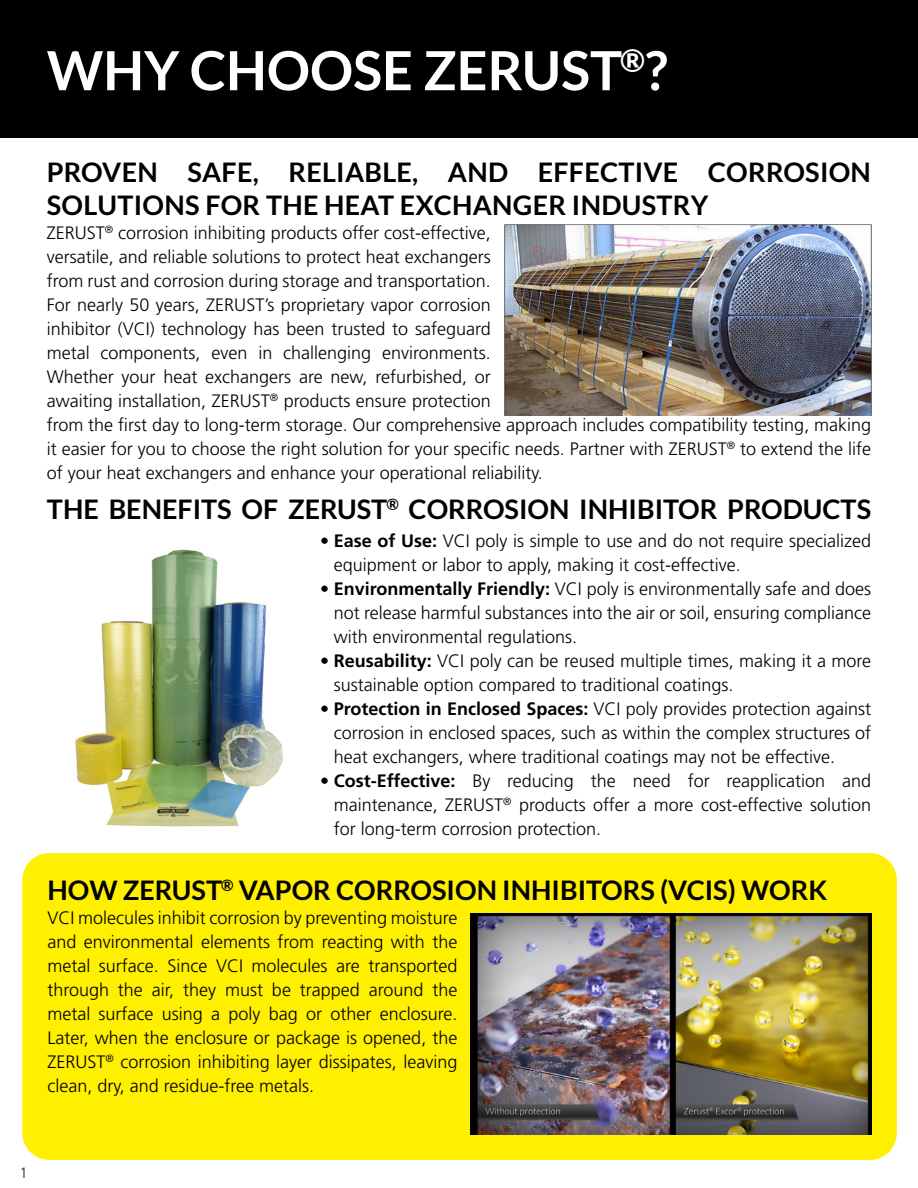
<style>
.page{position:relative;width:918px;height:1188px;background:#fff}
.page>*{position:absolute;margin:0;border:0;box-sizing:border-box;transform-origin:0 0}
._80_Header_C{font:700 54px "Lato";color:#fff}
.Text_Left_Justify{font:700 27px/32.4px "Lato";letter-spacing:.01em;color:#000}
._80_Header_C-2{font:700 27px "Lato";color:#000}
._80_Header_C-3{font:300 18px/24px "Frutiger LT Std";color:#000;text-align:justify}
.t1{font:300 15px "Frutiger LT Std";color:#292829}
.s1{font-weight:700}
</style>
<div class="page">
<div style="left:0;top:0;width:918px;height:137px;background:#000"></div>
<div style="left:22px;top:853px;width:875px;height:307px;background:#ffef00;border-radius:27px"></div>
<img style="left:504px;top:225px;width:367px;height:190px">
<img style="left:471px;top:914px;width:401px;height:221px">
<img style="left:75px;top:549px;width:208px;height:278px">
<p class="_80_Header_C" style="left:47px;top:40px;width:622px">WHY CHOOSE ZERUST<sup>®</sup>?</p>
<p class="Text_Left_Justify" style="left:47px;top:156px;width:826px">PROVEN SAFE, RELIABLE, AND EFFECTIVE CORROSION<br>SOLUTIONS FOR THE HEAT EXCHANGER INDUSTRY</p>
<p class="_80_Header_C-3" style="left:47px;top:221px;width:826px;text-align:left">ZERUST<sup>®</sup> corrosion inhibiting products offer cost-effective,<br>versatile, and reliable solutions to protect heat exchangers<br>from rust and corrosion during storage and transportation.<br>For nearly 50 years, ZERUST’s proprietary vapor corrosion<br>inhibitor (VCI) technology has been trusted to safeguard<br>metal components, even in challenging environments.<br>Whether your heat exchangers are new, refurbished, or<br>awaiting installation, ZERUST<sup>®</sup> products ensure protection<br>from the first day to long-term storage. Our comprehensive approach includes compatibility testing, making it easier for you to choose the right solution for your specific needs. Partner with ZERUST<sup>®</sup> to extend the life of your heat exchangers and enhance your operational reliability.</p>
<p class="Text_Left_Justify" style="left:47px;top:493px;width:826px">THE BENEFITS OF ZERUST<sup>®</sup> CORROSION INHIBITOR PRODUCTS</p>
<p class="_80_Header_C-3" style="left:334px;top:529px;width:539px;text-indent:-14px"><span class="s1">• Ease of Use:</span> VCI poly is simple to use and do not require specialized equipment or labor to apply, making it cost-effective.</p>
<p class="_80_Header_C-3" style="left:334px;top:577px;width:539px;text-indent:-14px"><span class="s1">• Environmentally Friendly:</span> VCI poly is environmentally safe and does not release harmful substances into the air or soil, ensuring compliance with environmental regulations.</p>
<p class="_80_Header_C-3" style="left:334px;top:649px;width:539px;text-indent:-14px"><span class="s1">• Reusability:</span> VCI poly can be reused multiple times, making it a more sustainable option compared to traditional coatings.</p>
<p class="_80_Header_C-3" style="left:334px;top:697px;width:539px;text-indent:-14px"><span class="s1">• Protection in Enclosed Spaces:</span> VCI poly provides protection against corrosion in enclosed spaces, such as within the complex structures of heat exchangers, where traditional coatings may not be effective.</p>
<p class="_80_Header_C-3" style="left:334px;top:769px;width:539px;text-indent:-14px"><span class="s1">• Cost-Effective:</span> By reducing the need for reapplication and maintenance, ZERUST<sup>®</sup> products offer a more cost-effective solution for long-term corrosion protection.</p>
<p class="_80_Header_C-2" style="left:47px;top:875px;width:782px">HOW ZERUST<sup>®</sup> VAPOR CORROSION INHIBITORS (VCIS) WORK</p>
<p class="_80_Header_C-3" style="left:47px;top:906px;width:412px">VCI molecules inhibit corrosion by preventing moisture and environmental elements from reacting with the metal surface. Since VCI molecules are transported through the air, they must be trapped around the metal surface using a poly bag or other enclosure.<br>Later, when the enclosure or package is opened, the ZERUST<sup>®</sup> corrosion inhibiting layer dissipates, leaving clean, dry, and residue-free metals.</p>
<p class="t1" style="left:20px;top:1164px;width:10px">1</p>
</div>
